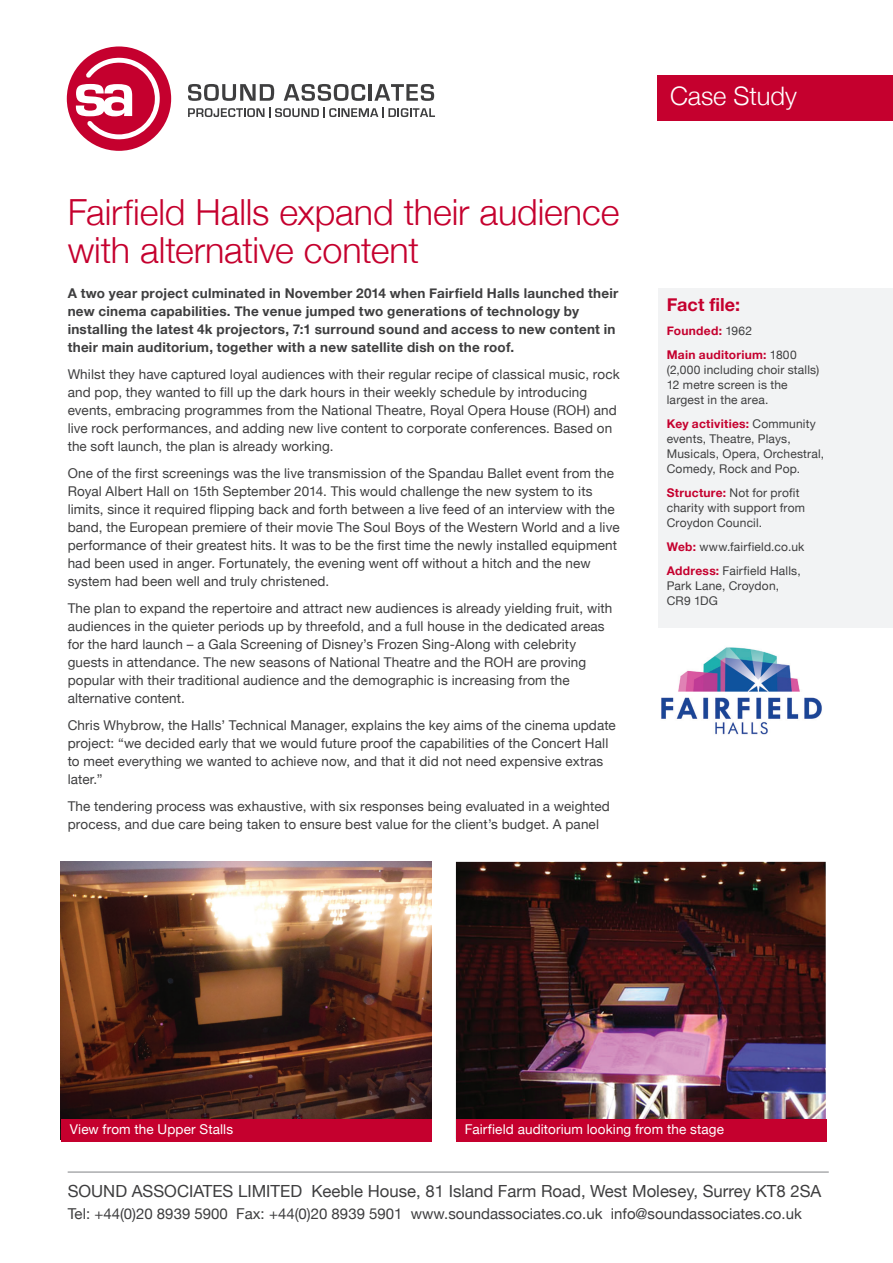
<style>
.page{position:relative;width:893px;height:1263px;background:#fff}
.page>*{position:absolute;margin:0;border:0;box-sizing:border-box;transform-origin:0 0}
.t1{font:300 36px/37.5px "Helvetica Neue";letter-spacing:-.005em;color:#c5002e}
.t2{font:300 25.5px "Helvetica Neue";color:#fff}
.t3{font:700 18px "Helvetica Neue";letter-spacing:.005em;color:#c5002e}
.t4{font:16.65px "Helvetica Neue";color:#3e3e3f}
.t5{font:15px "Helvetica Neue";color:#3e3e3f}
.t6{font:13.5px/18px "Helvetica Neue";letter-spacing:.01em;color:#3e3e3f}
.t7{font:700 13.5px/18px "Helvetica Neue";letter-spacing:.02em;color:#3e3e3f}
.t8{font:13.5px "Helvetica Neue";letter-spacing:.01em;color:#fff}
.t9{font:12px/15px "Helvetica Neue";letter-spacing:.015em;color:#3e3e3f}
.t10{font:700 12px/24px "Helvetica Neue";letter-spacing:.02em;color:#c5002e}
.s1{font-weight:400;color:#3e3e3f}
.s2{font-weight:700;color:#c5002e}
</style>
<div class="page">
<svg style="left:188px;top:84px;width:86px;height:17px"></svg>
<svg style="left:284px;top:84px;width:81px;height:17px"></svg>
<hr style="left:369px;top:84px;width:3px;height:17px;background:#3e3e3f">
<svg style="left:374px;top:84px;width:60px;height:17px"></svg>
<svg style="left:188px;top:107px;width:247px;height:11px"></svg>
<div style="left:67px;top:46px;width:104px;height:105px;background:#c5002e;border-radius:50%"></div>
<svg style="left:76px;top:57px;width:84px;height:83px"></svg>
<hr style="left:68px;top:1172px;width:761px;height:1px;background:#808285">
<img style="left:456px;top:862px;width:370px;height:257px">
<img style="left:61px;top:862px;width:370px;height:257px">
<div style="left:61px;top:1119px;width:370px;height:23px;background:#c5002e"></div>
<div style="left:456px;top:1119px;width:370px;height:23px;background:#c5002e"></div>
<img style="left:661px;top:647px;width:161px;height:88px">
<div style="left:658px;top:75px;width:235px;height:46px;background:#c5002e"></div>
<div style="left:658px;top:288px;width:235px;height:340px;background:#f2f3f4"></div>
<h1 class="t1" style="left:68px;top:191px;width:553px">Fairfield Halls expand their audience with alternative content</h1>
<p class="t7" style="left:68px;top:284px;width:552px">A two year project culminated in November 2014 when Fairfield Halls launched their new cinema capabilities. The venue jumped two generations of technology by installing the latest 4k projectors, 7:1 surround sound and access to new content in their main auditorium, together with a new satellite dish on the roof.</p>
<p class="t6" style="left:68px;top:366px;width:554px">Whilst they have captured loyal audiences with their regular recipe of classical music, rock and pop, they wanted to fill up the dark hours in their weekly schedule by introducing events, embracing programmes from the National Theatre, Royal Opera House (ROH) and live rock performances, and adding new live content to corporate conferences. Based on the soft launch, the plan is already working.</p>
<p class="t6" style="left:68px;top:465px;width:553px">One of the first screenings was the live transmission of the Spandau Ballet event from the Royal Albert Hall on 15th September 2014. This would challenge the new system to its limits, since it required flipping back and forth between a live feed of an interview with the band, the European premiere of their movie The Soul Boys of the Western World and a live performance of their greatest hits. It was to be the first time the newly installed equipment had been used in anger. Fortunately, the evening went off without a hitch and the new system had been well and truly christened.</p>
<p class="t6" style="left:68px;top:600px;width:546px">The plan to expand the repertoire and attract new audiences is already yielding fruit, with audiences in the quieter periods up by threefold, and a full house in the dedicated areas for the hard launch – a Gala Screening of Disney’s Frozen Sing-Along with celebrity guests in attendance. The new seasons of National Theatre and the ROH are proving popular with their traditional audience and the demographic is increasing from the alternative content.</p>
<p class="t6" style="left:68px;top:717px;width:550px">Chris Whybrow, the Halls’ Technical Manager, explains the key aims of the cinema update project: “we decided early that we would future proof the capabilities of the Concert Hall to meet everything we wanted to achieve now, and that it did not need expensive extras later.”</p>
<p class="t6" style="left:68px;top:798px;width:544px">The tendering process was exhaustive, with six responses being evaluated in a weighted process, and due care being taken to ensure best value for the client’s budget. A panel</p>
<h2 class="t2" style="left:670px;top:75px;width:128px">Case Study</h2>
<h3 class="t3" style="left:667px;top:291px;width:75px">Fact file:</h3>
<p class="t10" style="left:667px;top:319px;width:131px">Founded: <span class="s1">1962<br></span>Main auditorium: <span class="s1">1800</span></p>
<p class="t9" style="left:667px;top:363px;width:154px">(2,000 including choir stalls)<br>12 metre screen is the largest in the area.</p>
<p class="t9" style="left:667px;top:417px;width:159px"><span class="s2">Key activities:</span> Community events, Theatre, Plays,<br>Musicals, Opera, Orchestral,<br>Comedy, Rock and Pop.</p>
<p class="t9" style="left:667px;top:486px;width:140px"><span class="s2">Structure:</span> Not for profit charity with support from<br>Croydon Council.</p>
<p class="t9" style="left:667px;top:536px;width:139px;line-height:24px"><span class="s2">Web:</span> www.fairfield.co.uk<br><span class="s2">Address:</span> Fairfield Halls,</p>
<p class="t9" style="left:667px;top:579px;width:114px">Park Lane, Croydon,<br>CR9 1DG</p>
<p class="t8" style="left:70px;top:1119px;width:165px">View from the Upper Stalls</p>
<p class="t8" style="left:465px;top:1119px;width:261px">Fairfield auditorium looking from the stage</p>
<p class="t4" style="left:68px;top:1179px;width:755px">SOUND ASSOCIATES LIMITED Keeble House, 81 Island Farm Road, West Molesey, Surrey KT8 2SA</p>
<p class="t5" style="left:68px;top:1203px;width:736px">Tel: +44(0)20 8939 5900 Fax: +44(0)20 8939 5901 www.soundassociates.co.uk info@soundassociates.co.uk</p>
</div>
